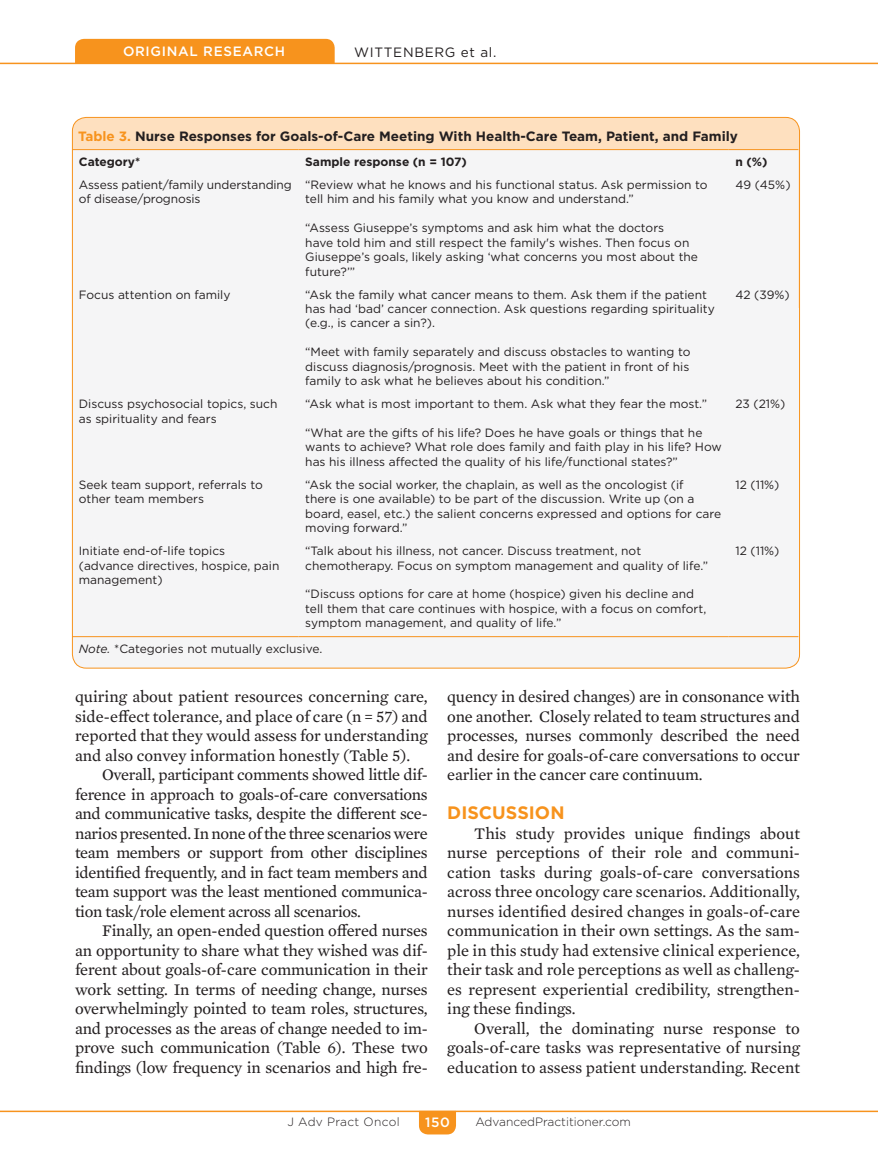
<style>
.page{position:relative;width:878px;height:1175px;background:#fff}
.page>*{position:absolute;margin:0;border:0;box-sizing:border-box;transform-origin:0 0}
.Subhead_1{font:700 18px "Gotham";letter-spacing:.005em;color:#f7931d}
.Body_txt{font:16.5px/19.5px "Mercury Text G2";letter-spacing:-.01em;color:#231f20;text-align:justify}
.Table-Title{font:700 13.5px "Gotham";color:#231f20}
.t1{font:500 13.5px "Gotham";letter-spacing:.05em;color:#fff}
.t2{font:13.5px "Gotham";letter-spacing:.05em;color:#231f20}
.Table-Text{font:12px/14.4px "Gotham";color:#231f20}
.Table-Text-2{font:700 12px "Gotham";color:#231f20}
.t3{font:300 12px "Gotham";color:#231f20}
.t4{font:300 12px "Gotham";letter-spacing:.025em;color:#231f20}
.s1{color:#f7931d}
.s2{font-style:italic}
</style>
<div class="page">
<hr style="left:0;top:1110px;width:878px;height:2px;background:#f7931d">
<svg style="left:419px;top:1110px;width:37px;height:24px"></svg>
<hr style="left:0;top:63px;width:878px;height:1px;background:#f7931d">
<div style="left:75px;top:39px;width:259px;height:24px;background:#f7931d"></div>
<svg style="left:72px;top:117px;width:727px;height:551px"></svg>
<div style="left:74px;top:150px;width:723px;height:486px;background:#f5f5f6"></div>
<hr style="left:72px;top:149px;width:226px;height:1px;background:#f7931d">
<hr style="left:298px;top:149px;width:430px;height:1px;background:#f7931d">
<hr style="left:728px;top:149px;width:70px;height:1px;background:#f7931d">
<hr style="left:72px;top:636px;width:226px;height:1px;background:#f7931d">
<hr style="left:298px;top:636px;width:430px;height:1px;background:#f7931d">
<hr style="left:728px;top:636px;width:70px;height:1px;background:#f7931d">
<p class="t1" style="left:123px;top:43px;width:164px">ORIGINAL RESEARCH</p>
<p class="t2" style="left:354px;top:43px;width:144px">WITTENBERG et al.</p>
<p class="Table-Title" style="left:78px;top:127px;width:661px"><span class="s1">Table 3.</span> Nurse Responses for Goals-of-Care Meeting With Health-Care Team, Patient, and Family</p>
<p class="Table-Text-2" style="left:79px;top:154px;width:63px">Category*</p>
<p class="Table-Text-2" style="left:305px;top:154px;width:163px">Sample response (n = 107)</p>
<p class="Table-Text-2" style="left:735px;top:154px;width:34px">n (%)</p>
<p class="Table-Text" style="left:79px;top:177px;width:214px">Assess patient/family understanding of disease/prognosis</p>
<p class="Table-Text" style="left:305px;top:177px;width:403px">“Review what he knows and his functional status. Ask permission to tell him and his family what you know and understand.”</p>
<p class="Table-Text" style="left:305px;top:220px;width:394px">“Assess Giuseppe’s symptoms and ask him what the doctors<br>have told him and still respect the family's wishes. Then focus on Giuseppe’s goals, likely asking ‘what concerns you most about the future?’”</p>
<p class="Table-Text" style="left:735px;top:177px;width:57px">49 (45%)</p>
<p class="Table-Text" style="left:79px;top:287px;width:153px">Focus attention on family</p>
<p class="Table-Text" style="left:305px;top:287px;width:411px">“Ask the family what cancer means to them. Ask them if the patient has had ‘bad’ cancer connection. Ask questions regarding spirituality (e.g., is cancer a sin?).</p>
<p class="Table-Text" style="left:305px;top:344px;width:386px;text-align:justify">“Meet with family separately and discuss obstacles to wanting to discuss diagnosis/prognosis. Meet with the patient in front of his family to ask what he believes about his condition.”</p>
<p class="Table-Text" style="left:79px;top:396px;width:200px">Discuss psychosocial topics, such as spirituality and fears</p>
<p class="Table-Text" style="left:305px;top:396px;width:403px">“Ask what is most important to them. Ask what they fear the most.”</p>
<p class="Table-Text" style="left:305px;top:425px;width:418px">“What are the gifts of his life? Does he have goals or things that he wants to achieve? What role does family and faith play in his life? How has his illness affected the quality of his life/functional states?”</p>
<p class="Table-Text" style="left:735px;top:287px;width:56px">42 (39%)</p>
<p class="Table-Text" style="left:735px;top:396px;width:52px">23 (21%)</p>
<p class="Table-Text" style="left:79px;top:477px;width:185px">Seek team support, referrals to other team members</p>
<p class="Table-Text" style="left:305px;top:477px;width:417px">“Ask the social worker, the chaplain, as well as the oncologist (if<br>there is one available) to be part of the discussion. Write up (on a board, easel, etc.) the salient concerns expressed and options for care moving forward.”</p>
<p class="Table-Text" style="left:735px;top:477px;width:46px">12 (11%)</p>
<p class="Table-Text" style="left:79px;top:543px;width:202px">Initiate end-of-life topics (advance directives, hospice, pain management)</p>
<p class="Table-Text" style="left:305px;top:543px;width:404px">“Talk about his illness, not cancer. Discuss treatment, not chemotherapy. Focus on symptom management and quality of life.”</p>
<p class="Table-Text" style="left:305px;top:586px;width:402px">“Discuss options for care at home (hospice) given his decline and tell them that care continues with hospice, with a focus on comfort, symptom management, and quality of life.”</p>
<p class="Table-Text" style="left:735px;top:543px;width:46px">12 (11%)</p>
<p class="Table-Text" style="left:79px;top:641px;width:245px"><span class="s2">Note.</span> *Categories not mutually exclusive.</p>
<p class="Body_txt" style="left:75px;top:686px;width:354px">quiring about patient resources concerning care, side-effect tolerance, and place of care (n = 57) and reported that they would assess for understanding and also convey information honestly (Table 5).</p>
<p class="Body_txt" style="left:75px;top:764px;width:354px;text-indent:27px">Overall, participant comments showed little dif&shy;ference in approach to goals-of-care conversations and communicative tasks, despite the different sce&shy;narios presented. In none of the three scenarios were team members or support from other disciplines identified frequently, and in fact team members and team support was the least mentioned communica&shy;tion task/role element across all scenarios.</p>
<p class="Body_txt" style="left:75px;top:920px;width:354px;text-indent:27px">Finally, an open-ended question offered nurses an opportunity to share what they wished was dif&shy;ferent about goals-of-care communication in their work setting. In terms of needing change, nurses overwhelmingly pointed to team roles, structures, and processes as the areas of change needed to im&shy;prove such communication (Table 6). These two findings (low frequency in scenarios and high fre-</p>
<p class="Body_txt" style="left:447px;top:686px;width:354px">quency in desired changes) are in consonance with one another. Closely related to team structures and processes, nurses commonly described the need and desire for goals-of-care conversations to occur earlier in the cancer care continuum.</p>
<p class="Subhead_1" style="left:447px;top:801px;width:119px">DISCUSSION</p>
<p class="Body_txt" style="left:447px;top:822px;width:354px;text-indent:27px">This study provides unique findings about nurse perceptions of their role and communi&shy;cation tasks during goals-of-care conversations across three oncology care scenarios. Additionally, nurses identified desired changes in goals-of-care communication in their own settings. As the sam&shy;ple in this study had extensive clinical experience, their task and role perceptions as well as challeng&shy;es represent experiential credibility, strengthen&shy;ing these findings.</p>
<p class="Body_txt" style="left:447px;top:1017px;width:354px;text-indent:27px">Overall, the dominating nurse response to goals-of-care tasks was representative of nursing education to assess patient understanding. Recent</p>
<p class="t4" style="left:287px;top:1114px;width:114px">J Adv Pract Oncol</p>
<p class="t1" style="left:425px;top:1113px;width:26px">150</p>
<p class="t3" style="left:475px;top:1114px;width:157px">AdvancedPractitioner.com</p>
</div>
